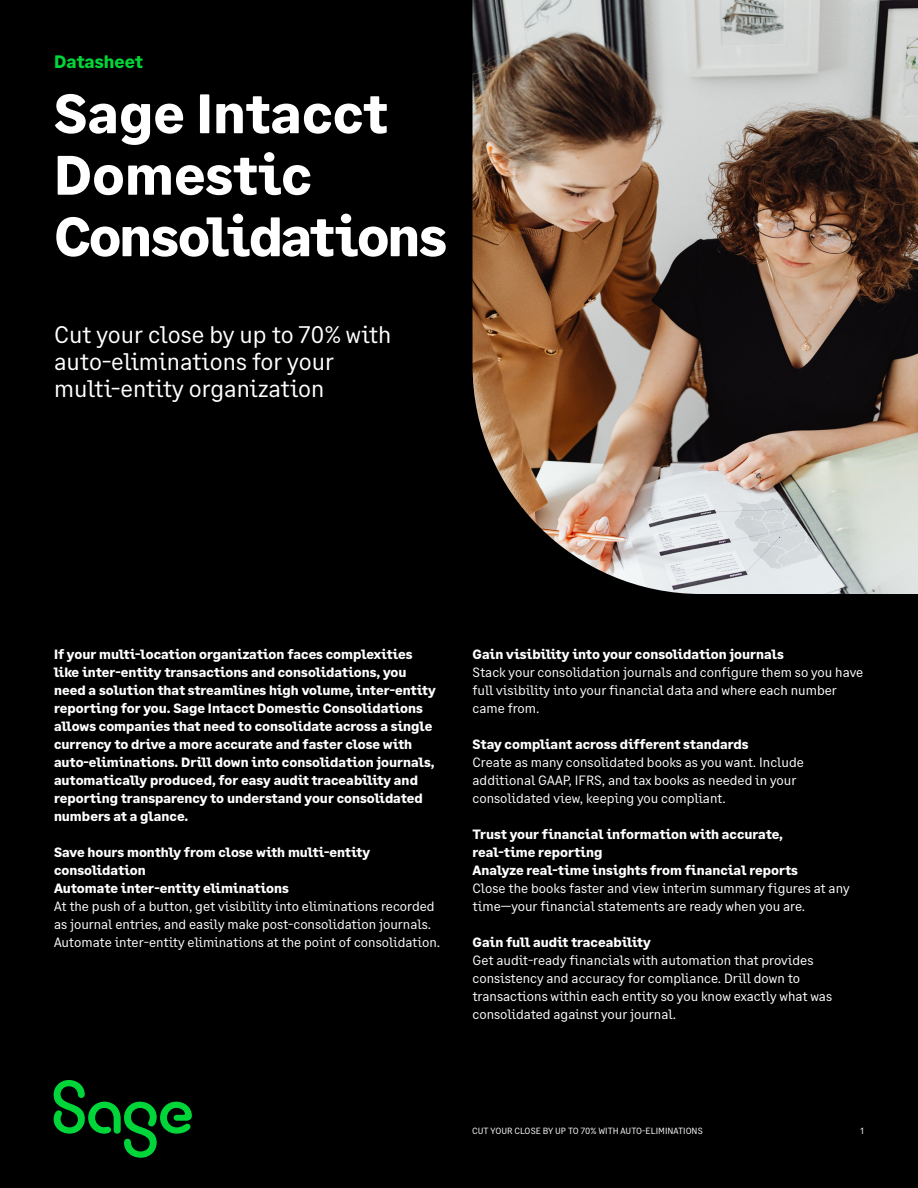
<style>
.page{position:relative;width:918px;height:1188px;background:#000}
.page>*{position:absolute;margin:0;border:0;box-sizing:border-box;transform-origin:0 0}
.Heading_1{font:700 55.5px "Sage Text";letter-spacing:-.01em;color:#fff}
.Heading_1-2{font:700 55.5px "Sage Text";letter-spacing:-.04em;color:#fff}
.Heading_2{font:24px/27px "Sage Text";color:#fff}
.Document_Label{font:700 18px "Sage Text";color:#00d639}
.Heading_1-3{font:700 13.5px/18px "Sage Text";color:#fff}
.Heading_1-4{font:13.5px/18px "Sage Text";color:#fff}
.t1{font:9px "Sage Text";color:#fff}
</style>
<div class="page">
<img style="left:472px;top:0;width:446px;height:594px">
<svg style="left:54px;top:1080px;width:138px;height:78px"></svg>
<p class="Document_Label" style="left:54px;top:51px;width:90px">Datasheet</p>
<p class="Heading_1" style="left:54px;top:79px;width:335px">Sage Intacct</p>
<p class="Heading_1" style="left:54px;top:140px;width:259px">Domestic</p>
<p class="Heading_1-2" style="left:54px;top:202px;width:394px">Consolidations</p>
<p class="Heading_2" style="left:54px;top:322px;width:339px">Cut your close by up to 70% with auto-eliminations for your multi-entity organization</p>
<p class="Heading_1-3" style="left:54px;top:645px;width:383px">If your multi-location organization faces complexities like inter-entity transactions and consolidations, you need a solution that streamlines high volume, inter-entity reporting for you. Sage Intacct Domestic Consolidations</p>
<p class="Heading_1-3" style="left:54px;top:717px;width:382px">allows companies that need to consolidate across a single currency to drive a more accurate and faster close with auto-eliminations. Drill down into consolidation journals, automatically produced, for easy audit traceability and</p>
<p class="Heading_1-3" style="left:54px;top:789px;width:370px">reporting transparency to understand your consolidated numbers at a glance.</p>
<p class="Heading_1-3" style="left:54px;top:843px;width:318px">Save hours monthly from close with multi-entity consolidation</p>
<p class="Heading_1-3" style="left:54px;top:879px;width:236px">Automate inter-entity eliminations</p>
<p class="Heading_1-4" style="left:54px;top:897px;width:388px">At the push of a button, get visibility into eliminations recorded as journal entries, and easily make post-consolidation journals.<br>Automate inter-entity eliminations at the point of consolidation.</p>
<p class="Heading_1-3" style="left:472px;top:645px;width:313px">Gain visibility into your consolidation journals</p>
<p class="Heading_1-4" style="left:472px;top:663px;width:392px">Stack your consolidation journals and configure them so you have full visibility into your financial data and where each number came from.</p>
<p class="Heading_1-3" style="left:472px;top:735px;width:278px">Stay compliant across different standards</p>
<p class="Heading_1-4" style="left:472px;top:753px;width:333px">Create as many consolidated books as you want. Include additional GAAP, IFRS, and tax books as needed in your consolidated view, keeping you compliant.</p>
<p class="Heading_1-3" style="left:472px;top:825px;width:312px">Trust your financial information with accurate, real-time reporting</p>
<p class="Heading_1-3" style="left:472px;top:861px;width:327px">Analyze real-time insights from financial reports</p>
<p class="Heading_1-4" style="left:472px;top:879px;width:379px">Close the books faster and view interim summary figures at any time—your financial statements are ready when you are.</p>
<p class="Heading_1-3" style="left:472px;top:933px;width:180px">Gain full audit traceability</p>
<p class="Heading_1-4" style="left:472px;top:951px;width:361px">Get audit-ready financials with automation that provides consistency and accuracy for compliance. Drill down to transactions within each entity so you know exactly what was consolidated against your journal.</p>
<p class="t1" style="left:472px;top:1125px;width:232px">CUT YOUR CLOSE BY UP TO 70% WITH AUTO-ELIMINATIONS</p>
<p class="t1" style="left:861px;top:1125px;width:5px">1</p>
</div>
